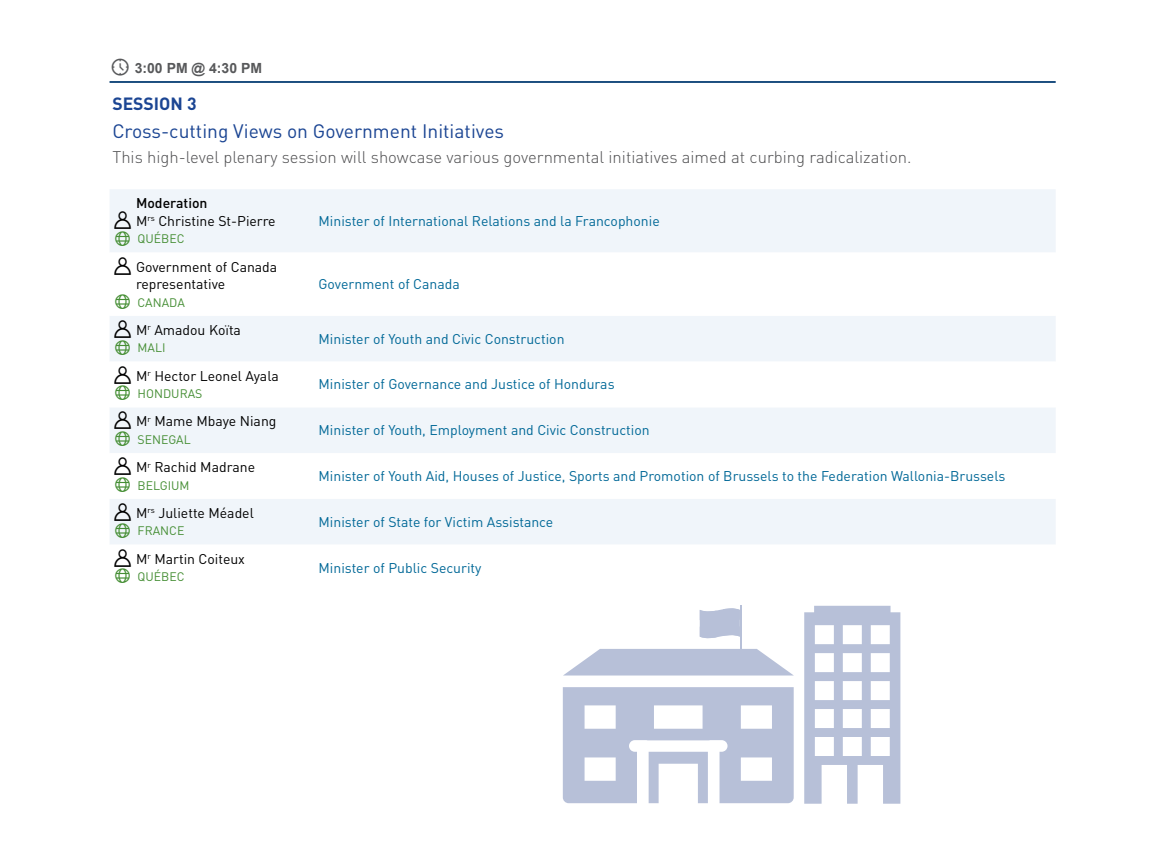
<style>
.page{position:relative;width:1166px;height:851px;background:#fff}
.page>*{position:absolute;margin:0;border:0;box-sizing:border-box;transform-origin:0 0}
.t1{font:19.25px "DIN";color:#1b4593}
.t2{font:700 17.5px "DIN";color:#1b4593}
.t3{font:300 16.62px "DIN";color:#4d4d4f}
.t4{font:14px "DIN";color:#006897}
.t5{font:14px/17.5px "DIN";color:#000}
.t6{font:700 14px "Arial";color:#58595b}
.t7{font:12.25px "DIN";color:#458e34}
.s1{font-weight:500}
.s2{font-family:"Business";font-size:21px}
</style>
<div class="page">
<svg style="left:563px;top:649px;width:231px;height:154px"></svg>
<svg style="left:804px;top:605px;width:96px;height:198px"></svg>
<svg style="left:699px;top:608px;width:41px;height:31px"></svg>
<hr style="left:740px;top:605px;width:1px;height:53px;background:#b7c0d8">
<hr style="left:109px;top:81px;width:946px;height:2px;background:#003970">
<div style="left:110px;top:189px;width:945px;height:63px;background:#f0f5fa"></div>
<svg style="left:110px;top:316px;width:945px;height:228px;fill:#f0f5fa"></svg>
<svg style="left:114px;top:211px;width:17px;height:18px"></svg>
<svg style="left:114px;top:320px;width:17px;height:17px"></svg>
<svg style="left:114px;top:365px;width:17px;height:18px"></svg>
<svg style="left:114px;top:411px;width:17px;height:18px"></svg>
<svg style="left:114px;top:457px;width:17px;height:18px"></svg>
<svg style="left:114px;top:503px;width:17px;height:17px"></svg>
<p class="t6" style="left:135px;top:60px;width:129px">3:00 PM @ 4:30 PM</p>
<p class="t2" style="left:112px;top:92px;width:21px">SESSION</p>
<p class="t2" style="left:187px;top:92px;width:11px">3</p>
<h1 class="t1" style="left:112px;top:119px;width:393px">Cross-cutting Views on Government Initiatives</h1>
<p class="t3" style="left:112px;top:147px;width:800px">This high-level plenary session will showcase various governmental initiatives aimed at curbing radicalization.</p>
<p class="t5" style="left:136px;top:194px;width:141px"><span class="s1">Moderation<br></span>M<sup>rs</sup> Christine St-Pierre</p>
<p class="t7" style="left:115px;top:231px;width:55px"><span class="s2">M</span> Québec</p>
<p class="t4" style="left:318px;top:212px;width:343px">Minister of International Relations and la Francophonie</p>
<p class="t5" style="left:136px;top:257px;width:143px">Government of Canada representative</p>
<p class="t7" style="left:115px;top:294px;width:40px"><span class="s2">M</span> Canada</p>
<p class="t5" style="left:136px;top:321px;width:106px">M<sup>r</sup> Amadou Koïta</p>
<p class="t7" style="left:115px;top:340px;width:40px"><span class="s2">M</span> Mali</p>
<p class="t5" style="left:136px;top:366px;width:144px">M<sup>r</sup> Hector Leonel Ayala</p>
<p class="t7" style="left:115px;top:386px;width:41px"><span class="s2">M</span> Hond</p>
<p class="t7" style="left:171px;top:386px;width:17px">uras</p>
<p class="t4" style="left:318px;top:275px;width:143px">Government of Canada</p>
<p class="t4" style="left:318px;top:330px;width:247px">Minister of Youth and Civic Construction</p>
<p class="t4" style="left:318px;top:375px;width:297px">Minister of Governance and Justice of Honduras</p>
<p class="t5" style="left:136px;top:412px;width:142px">M<sup>r</sup> Mame Mbaye Niang</p>
<p class="t7" style="left:115px;top:432px;width:39px"><span class="s2">M</span> Senegal</p>
<p class="t4" style="left:318px;top:421px;width:333px">Minister of Youth, Employment and Civic Construction</p>
<p class="t5" style="left:136px;top:458px;width:121px">M<sup>r</sup> Rachid Madrane</p>
<p class="t7" style="left:115px;top:477px;width:38px"><span class="s2">M</span> Belgi</p>
<p class="t7" style="left:171px;top:477px;width:17px">um</p>
<p class="t4" style="left:318px;top:467px;width:688px">Minister of Youth Aid, Houses of Justice, Sports and Promotion of Brussels to the Federation Wallonia-Brussels</p>
<p class="t5" style="left:136px;top:504px;width:119px">M<sup>rs</sup> Juliette Méadel</p>
<p class="t7" style="left:115px;top:523px;width:39px"><span class="s2">M</span> France</p>
<p class="t4" style="left:318px;top:513px;width:236px">Minister of State for Victim Assistance</p>
<p class="t5" style="left:136px;top:549px;width:110px">M<sup>r</sup> Martin Coiteux</p>
<p class="t7" style="left:115px;top:569px;width:55px"><span class="s2">M</span> Québec</p>
<p class="t4" style="left:318px;top:558px;width:164px">Minister of Public Security</p>
</div>
